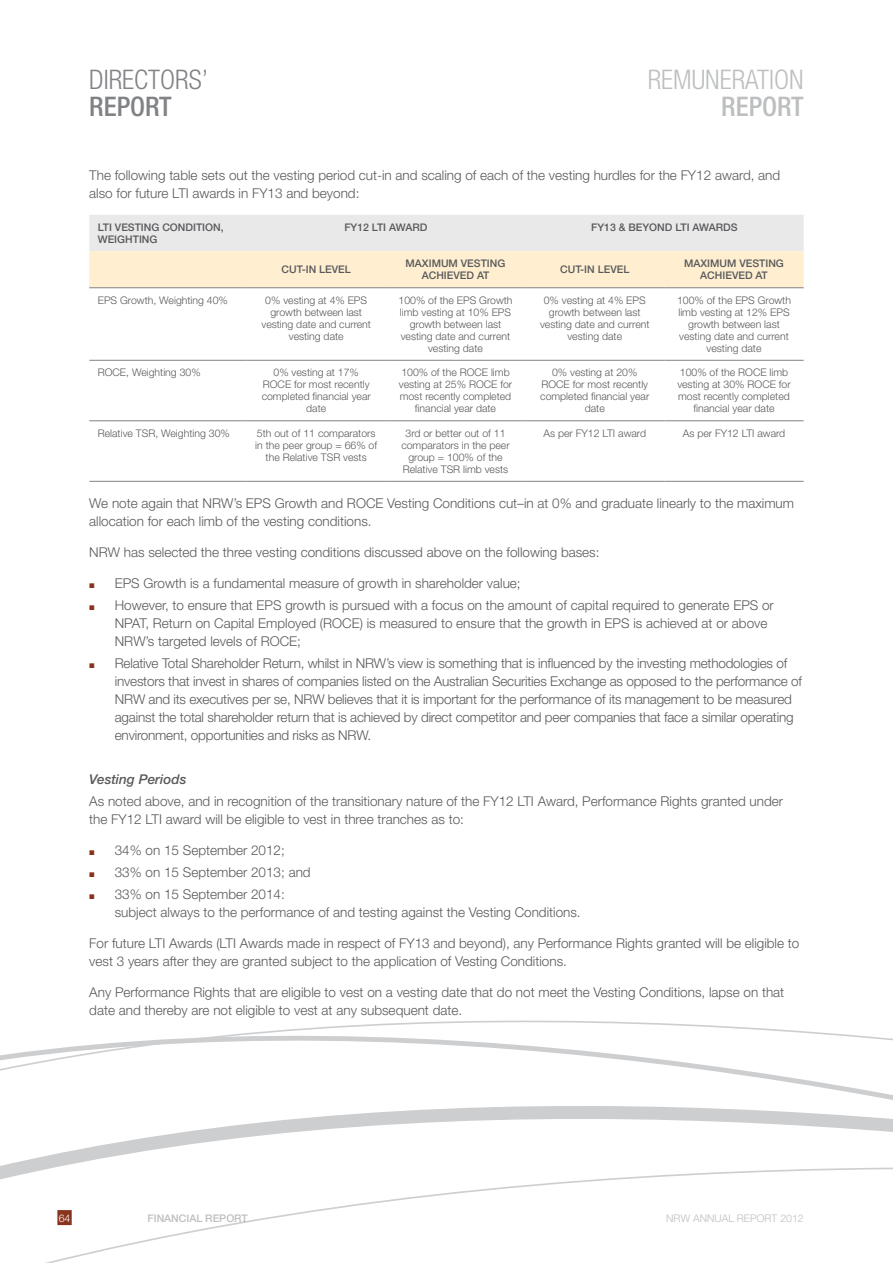
<style>
.page{position:relative;width:893px;height:1263px;background:#fff}
.page>*{position:absolute;margin:0;border:0;box-sizing:border-box;transform-origin:0 0}
.t1{font:300 condensed 27px "Helvetica Neue LT Std";color:#bcbec0}
.t2{font:300 condensed 27px "Helvetica Neue LT Std";color:#808285}
.t3{font:500 condensed 27px "Helvetica Neue LT Std";color:#808285}
.t4{font:500 condensed 27px "Helvetica Neue LT Std";color:#bcbec0}
.t5{font:300 13.5px/18px "Helvetica Neue LT Std";color:#58595b}
.t6{font:italic 500 13.5px "Helvetica Neue LT Std";color:#58595b}
.t7{font:300 10.5px/12px "Helvetica Neue LT Std";color:#58595b;text-align:center}
.t8{font:500 10.5px/12px "Helvetica Neue LT Std";color:#58595b;text-align:center}
.t9{font:300 10.5px "Helvetica Neue LT Std";color:#bcbec0}
.t10{font:500 10.5px "Helvetica Neue LT Std";color:#bcbec0}
.t11{font:300 10.5px "Helvetica Neue LT Std";color:#fff}
</style>
<div class="page">
<svg style="left:89px;top:215px;width:715px;height:72px"></svg>
<hr style="left:89px;top:287px;width:158px;height:1px;background:#808285">
<hr style="left:247px;top:287px;width:139px;height:1px;background:#808285">
<hr style="left:386px;top:287px;width:139px;height:1px;background:#808285">
<hr style="left:525px;top:287px;width:139px;height:1px;background:#808285">
<hr style="left:664px;top:287px;width:140px;height:1px;background:#808285">
<hr style="left:89px;top:360px;width:158px;height:1px;background:#808285">
<hr style="left:247px;top:360px;width:139px;height:1px;background:#808285">
<hr style="left:386px;top:360px;width:139px;height:1px;background:#808285">
<hr style="left:525px;top:360px;width:139px;height:1px;background:#808285">
<hr style="left:664px;top:360px;width:140px;height:1px;background:#808285">
<hr style="left:89px;top:420px;width:158px;height:1px;background:#808285">
<hr style="left:247px;top:420px;width:139px;height:1px;background:#808285">
<hr style="left:386px;top:420px;width:139px;height:1px;background:#808285">
<hr style="left:525px;top:420px;width:139px;height:1px;background:#808285">
<hr style="left:664px;top:420px;width:140px;height:1px;background:#808285">
<hr style="left:89px;top:481px;width:158px;height:1px;background:#808285">
<hr style="left:247px;top:481px;width:139px;height:1px;background:#808285">
<hr style="left:386px;top:481px;width:139px;height:1px;background:#808285">
<hr style="left:525px;top:481px;width:139px;height:1px;background:#808285">
<hr style="left:664px;top:481px;width:140px;height:1px;background:#808285">
<svg style="left:0;top:1020px;width:893px;height:243px"></svg>
<h1 class="t2" style="left:89px;top:64px;width:28px">DIRECTORS</h1>
<h1 class="t2" style="left:202px;top:64px;width:8px">’</h1>
<h1 class="t3" style="left:89px;top:91px;width:15px">REPOR</h1>
<h1 class="t3" style="left:159px;top:91px;width:14px">T</h1>
<h1 class="t1" style="left:648px;top:64px;width:11px">REMUNERATION</h1>
<h1 class="t4" style="left:721px;top:91px;width:15px">REPOR</h1>
<h1 class="t4" style="left:791px;top:91px;width:14px">T</h1>
<p class="t5" style="left:89px;top:166px;width:692px">The following table sets out the vesting period cut-in and scaling of each of the vesting hurdles for the FY12 award, and also for future LTI awards in FY13 and beyond:</p>
<p class="t8" style="left:98px;top:221px;width:127px;text-align:left">LTI VESTING CONDITION,<br>WEIGHTING</p>
<p class="t8" style="left:344px;top:221px;width:83px">FY12 LTI AWARD</p>
<p class="t8" style="left:591px;top:221px;width:148px">FY13 &amp; BEYOND LTI AWARDS</p>
<p class="t8" style="left:282px;top:263px;width:71px">CUT-IN LEVEL</p>
<p class="t8" style="left:406px;top:257px;width:101px">MAXIMUM VESTING<br>ACHIEVED AT</p>
<p class="t8" style="left:560px;top:263px;width:71px">CUT-IN LEVEL</p>
<p class="t8" style="left:684px;top:257px;width:101px">MAXIMUM VESTING<br>ACHIEVED AT</p>
<p class="t7" style="left:98px;top:294px;width:132px">EPS Growth, Weighting 40%</p>
<p class="t7" style="left:261px;top:294px;width:111px">0% vesting at 4% EPS growth between last vesting date and current vesting date</p>
<p class="t7" style="left:398px;top:294px;width:115px">100% of the EPS Growth limb vesting at 10% EPS growth between last vesting date and current vesting date</p>
<p class="t7" style="left:540px;top:294px;width:111px">0% vesting at 4% EPS growth between last vesting date and current vesting date</p>
<p class="t7" style="left:677px;top:294px;width:115px">100% of the EPS Growth limb vesting at 12% EPS growth between last vesting date and current vesting date</p>
<p class="t7" style="left:98px;top:366px;width:104px">ROCE, Weighting 30%</p>
<p class="t7" style="left:262px;top:366px;width:111px">0% vesting at 17%<br>ROCE for most recently completed financial year date</p>
<p class="t7" style="left:399px;top:366px;width:115px">100% of the ROCE limb vesting at 25% ROCE for most recently completed financial year date</p>
<p class="t7" style="left:540px;top:366px;width:111px">0% vesting at 20%<br>ROCE for most recently completed financial year date</p>
<p class="t7" style="left:677px;top:366px;width:115px">100% of the ROCE limb vesting at 30% ROCE for most recently completed financial year date</p>
<p class="t7" style="left:98px;top:427px;width:134px">Relative TSR, Weighting 30%</p>
<p class="t7" style="left:255px;top:427px;width:123px">5th out of 11 comparators in the peer group = 66% of the Relative TSR vests</p>
<p class="t7" style="left:401px;top:427px;width:110px">3rd or better out of 11 comparators in the peer group = 100% of the<br>Relative TSR limb vests</p>
<p class="t7" style="left:543px;top:427px;width:104px">As per FY12 LTI award</p>
<p class="t7" style="left:683px;top:427px;width:104px">As per FY12 LTI award</p>
<p class="t5" style="left:89px;top:494px;width:706px">We note again that NRW’s EPS Growth and ROCE Vesting Conditions cut–in at 0% and graduate linearly to the maximum allocation for each limb of the vesting conditions.</p>
<p class="t5" style="left:89px;top:543px;width:512px">NRW has selected the three vesting conditions discussed above on the following bases:</p>
<p class="t5" style="left:115px;top:571px;width:661px;line-height:22.2px">EPS Growth is a fundamental measure of growth in shareholder value;<br>However, to ensure that EPS growth is pursued with a focus on the amount of capital required to generate EPS or</p>
<p class="t5" style="left:115px;top:614px;width:654px">NPAT, Return on Capital Employed (ROCE) is measured to ensure that the growth in EPS is achieved at or above<br>NRW’s targeted levels of ROCE;</p>
<p class="t5" style="left:115px;top:654px;width:689px">Relative Total Shareholder Return, whilst in NRW’s view is something that is influenced by the investing methodologies of investors that invest in shares of companies listed on the Australian Securities Exchange as opposed to the performance of NRW and its executives per se, NRW believes that it is important for the performance of its management to be measured against the total shareholder return that is achieved by direct competitor and peer companies that face a similar operating environment, opportunities and risks as NRW.</p>
<p class="t6" style="left:89px;top:771px;width:99px">Vesting Periods</p>
<p class="t5" style="left:89px;top:792px;width:695px">As noted above, and in recognition of the transitionary nature of the FY12 LTI Award, Performance Rights granted under the FY12 LTI award will be eligible to vest in three tranches as to:</p>
<p class="t5" style="left:115px;top:838px;width:197px;line-height:22.2px">34% on 15 September 2012;<br>33% on 15 September 2013; and<br>33% on 15 September 2014:</p>
<p class="t5" style="left:115px;top:903px;width:467px">subject always to the performance of and testing against the Vesting Conditions.</p>
<p class="t5" style="left:89px;top:934px;width:712px">For future LTI Awards (LTI Awards made in respect of FY13 and beyond), any Performance Rights granted will be eligible to vest 3 years after they are granted subject to the application of Vesting Conditions.</p>
<p class="t5" style="left:89px;top:982px;width:696px">Any Performance Rights that are eligible to vest on a vesting date that do not meet the Vesting Conditions, lapse on that date and thereby are not eligible to vest at any subsequent date.</p>
<p class="t11" style="left:59px;top:1212px;width:13px">64</p>
<p class="t10" style="left:148px;top:1212px;width:102px">FINANCIAL REPORT</p>
<p class="t9" style="left:666px;top:1212px;width:139px">NRW Ann ual Report 2012</p>
</div>
